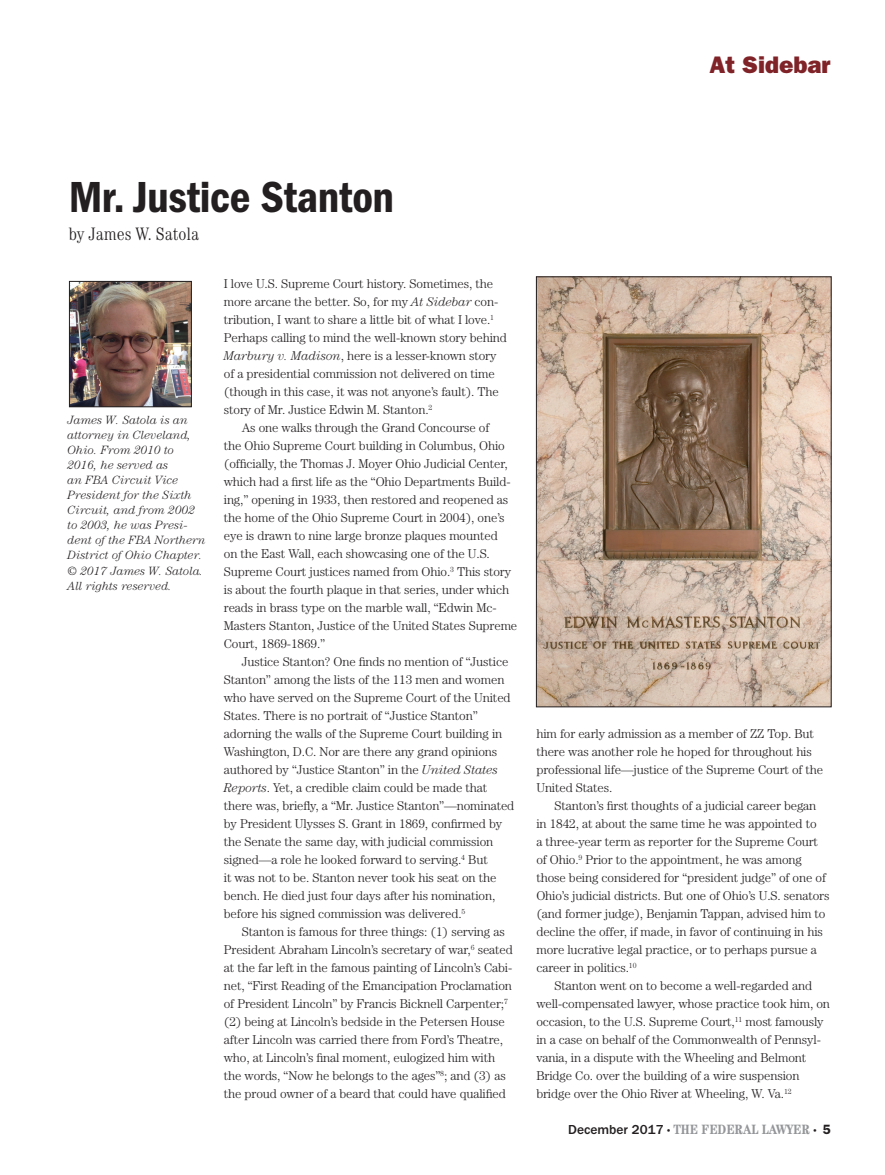
<style>
.page{position:relative;width:885px;height:1175px;background:#fff}
.page>*{position:absolute;margin:0;border:0;box-sizing:border-box;transform-origin:0 0}
.t1{font:600 condensed 45px "Franklin Gothic";letter-spacing:-.01em;color:#231f20}
.t2{font:800 24px "Franklin Gothic";color:#802328}
.t3{font:300 condensed 18px "Century Std";color:#231f20}
.t4{font:700 condensed 13.5px "Century";color:#939598}
.t5{font:300 12.75px/18px "Century";letter-spacing:-.01em;color:#231f20}
.t6{font:italic 300 12px/15px "Century Std";color:#231f20}
.s1{font-style:italic}
.s2{font-family:"ITC Franklin Gothic Std";font-weight:500;font-stretch:normal;color:#231f20}
.s3{font-weight:300;font-size:7.5px;color:#231f20}
.s4{font-family:"Franklin Gothic";font-weight:600;font-stretch:normal;color:#231f20}
</style>
<div class="page">
<img style="left:71px;top:283px;width:119px;height:122px">
<div style="left:69px;top:281px;width:123px;height:126px;border:1px solid #231f20"></div>
<img style="left:538px;top:278px;width:291px;height:427px">
<div style="left:536px;top:276px;width:295px;height:431px;border:1px solid #231f20"></div>
<h2 class="t2" style="left:709px;top:51px;width:122px">At Sidebar</h2>
<h1 class="t1" style="left:69px;top:171px;width:327px">Mr. Justice Stanton</h1>
<h3 class="t3" style="left:69px;top:223px;width:132px">by James W. Satola</h3>
<p class="t6" style="left:68px;top:413px;width:139px">James W. Satola is an attorney in Cleveland,<br>Ohio. From 2010 to<br>2016, he served as<br>an FBA Circuit Vice<br>President for the Sixth<br>Circuit, and from 2002 to 2003, he was Presi&shy;dent of the FBA Northern<br>District of Ohio Chapter. © 2017 James W. Satola.<br>All rights reserved.</p>
<p class="t5" style="left:224px;top:274px;width:284px">I love U.S. Supreme Court history. Sometimes, the more arcane the better. So, for my <span class="s1">At Sidebar</span> con&shy;tribution, I want to share a little bit of what I love.<sup>1<br></sup>Perhaps calling to mind the well-known story behind <span class="s1">Marbury v. Madison</span>, here is a lesser-known story of a presidential commission not delivered on time (though in this case, it was not anyone’s fault). The story of Mr. Justice Edwin M. Stanton.<sup>2</sup></p>
<p class="t5" style="left:224px;top:418px;width:295px;text-indent:18px">As one walks through the Grand Concourse of<br>the Ohio Supreme Court building in Columbus, Ohio (officially, the Thomas J. Moyer Ohio Judicial Center, which had a first life as the “Ohio Departments Build&shy;ing,” opening in 1933, then restored and reopened as the home of the Ohio Supreme Court in 2004), one’s eye is drawn to nine large bronze plaques mounted<br>on the East Wall, each showcasing one of the U.S.<br>Supreme Court justices named from Ohio.<sup>3</sup> This story is about the fourth plaque in that series, under which reads in brass type on the marble wall, “Edwin Mc-Masters Stanton, Justice of the United States Supreme Court, 1869-1869.”</p>
<p class="t5" style="left:224px;top:652px;width:292px;text-indent:18px">Justice Stanton? One finds no mention of “Justice Stanton” among the lists of the 113 men and women who have served on the Supreme Court of the United States. There is no portrait of “Justice Stanton” adorning the walls of the Supreme Court building in Washington, D.C. Nor are there any grand opinions authored by “Justice Stanton” in the <span class="s1">United States Reports</span>. Yet, a credible claim could be made that there was, briefly, a “Mr. Justice Stanton”—nominated by President Ulysses S. Grant in 1869, confirmed by the Senate the same day, with judicial commission signed—a role he looked forward to serving.<sup>4</sup> But<br>it was not to be. Stanton never took his seat on the bench. He died just four days after his nomination, before his signed commission was delivered.<sup>5</sup></p>
<p class="t5" style="left:224px;top:922px;width:290px;text-indent:18px">Stanton is famous for three things: (1) serving as President Abraham Lincoln’s secretary of war,<sup>6</sup> seated at the far left in the famous painting of Lincoln’s Cabi&shy;net, “First Reading of the Emancipation Proclamation of President Lincoln” by Francis Bicknell Carpenter;<sup>7 </sup>(2) being at Lincoln’s bedside in the Petersen House after Lincoln was carried there from Ford’s Theatre, who, at Lincoln’s final moment, eulogized him with the words, “Now he belongs to the ages”<sup>8</sup>; and (3) as the proud owner of a beard that could have qualified</p>
<p class="t5" style="left:536px;top:724px;width:288px">him for early admission as a member of ZZ Top. But there was another role he hoped for throughout his professional life—justice of the Supreme Court of the United States.</p>
<p class="t5" style="left:536px;top:796px;width:294px;text-indent:18px">Stanton’s first thoughts of a judicial career began in 1842, at about the same time he was appointed to<br>a three-year term as reporter for the Supreme Court of Ohio.<sup>9</sup> Prior to the appointment, he was among those being considered for “president judge” of one of Ohio’s judicial districts. But one of Ohio’s U.S. senators (and former judge), Benjamin Tappan, advised him to decline the offer, if made, in favor of continuing in his more lucrative legal practice, or to perhaps pursue a career in politics.<sup>10</sup></p>
<p class="t5" style="left:536px;top:976px;width:295px;text-indent:18px">Stanton went on to become a well-regarded and well-compensated lawyer, whose practice took him, on occasion, to the U.S. Supreme Court,<sup>11</sup> most famously in a case on behalf of the Commonwealth of Pennsyl&shy;vania, in a dispute with the Wheeling and Belmont Bridge Co. over the building of a wire suspension bridge over the Ohio River at Wheeling, W. Va.<sup>12</sup></p>
<p class="t4" style="left:568px;top:1121px;width:264px"><span class="s2">December 2017</span> <span class="s3">•</span> THE FEDERAL LAWYER <span class="s3">•</span> <span class="s4">5</span></p>
</div>
